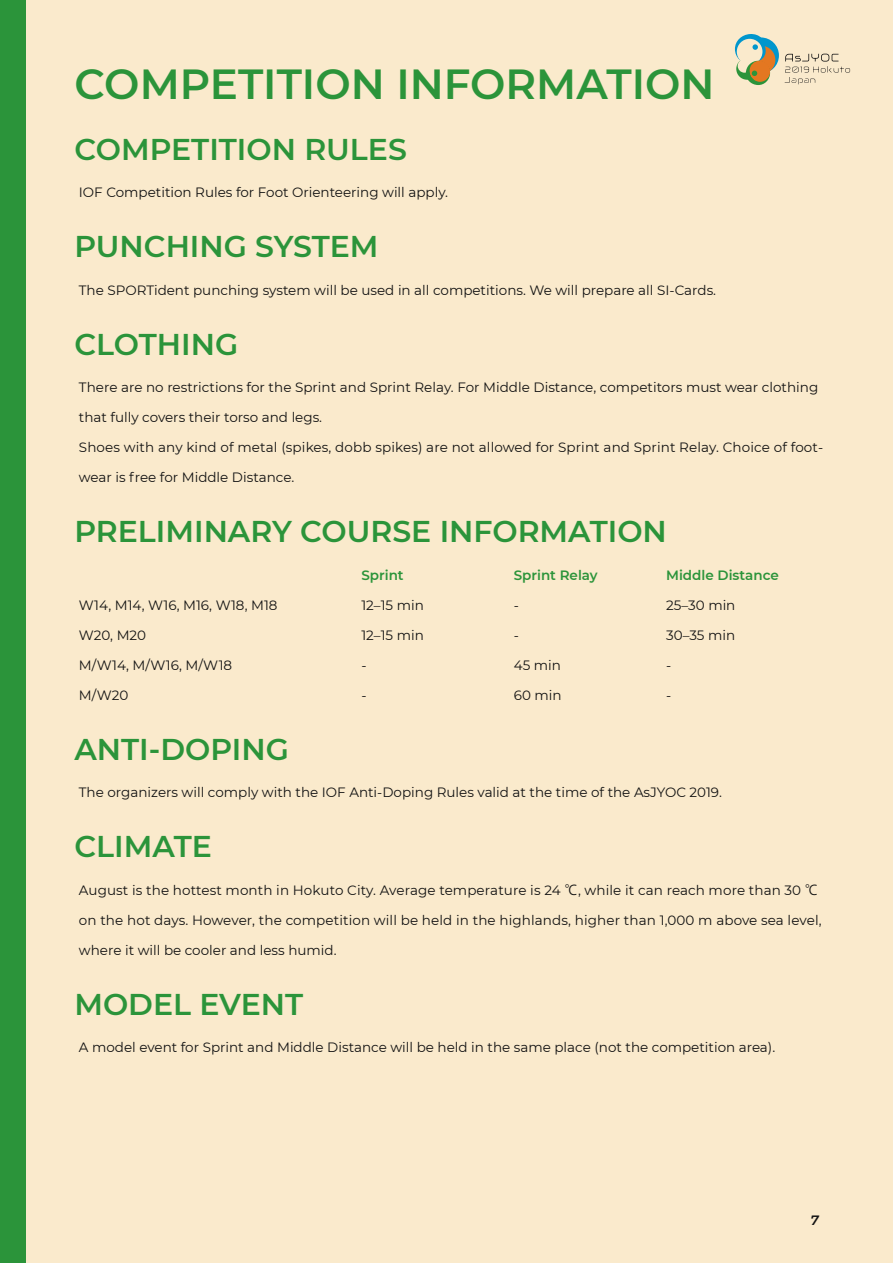
<style>
.page{position:relative;width:893px;height:1263px;background:#faeacc}
.page>*{position:absolute;margin:0;border:0;box-sizing:border-box;transform-origin:0 0}
.t1{font:600 42px "Montserrat";color:#2b943a}
.t2{font:600 30px "Montserrat";color:#2b943a}
.t3{font:13.5px "Montserrat";color:#121212}
.t4{font:600 13.5px "Montserrat";color:#2b943a}
.t5{font:italic 600 13.5px "Montserrat";color:#121212}
.s1{font-family:"Koz Go Pr 6 N"}
</style>
<div class="page">
<svg style="left:785px;top:54px;width:65px;height:30px"></svg>
<svg style="left:736px;top:58px;width:22px;height:22px"></svg>
<svg style="left:743px;top:37px;width:36px;height:36px"></svg>
<div style="left:747px;top:46px;width:28px;height:28px;background:#e47721;border-radius:50%"></div>
<div style="left:738px;top:59px;width:13px;height:14px;background:#faeacc;border-radius:50%"></div>
<svg style="left:746px;top:61px;width:24px;height:24px"></svg>
<svg style="left:750px;top:62px;width:20px;height:20px"></svg>
<div style="left:750px;top:61px;width:19px;height:19px;background:#d37721;border-radius:50%"></div>
<div style="left:750px;top:61px;width:20px;height:20px;background:#e47721;border-radius:50%"></div>
<div style="left:750px;top:62px;width:20px;height:19px;background:#e47721;border-radius:50%"></div>
<svg style="left:752px;top:71px;width:5px;height:5px"></svg>
<svg style="left:735px;top:34px;width:31px;height:30px"></svg>
<div style="left:0;top:0;width:26px;height:1263px;background:#2b943a"></div>
<h1 class="t1" style="left:74px;top:55px;width:641px">COMPETITION INFORMATION</h1>
<h2 class="t2" style="left:74px;top:128px;width:334px">COMPETITION RULES</h2>
<p class="t3" style="left:79px;top:183px;width:371px">IOF Competition Rules for Foot Orienteering will apply.</p>
<h2 class="t2" style="left:74px;top:225px;width:306px">PUNCHING SYSTEM</h2>
<p class="t3" style="left:79px;top:280px;width:639px">The SPORTident punching system will be used in all competitions. We will prepare all SI-Cards.</p>
<h2 class="t2" style="left:74px;top:323px;width:165px">CLOTHING</h2>
<p class="t3" style="left:79px;top:378px;width:741px">There are no restrictions for the Sprint and Sprint Relay. For Middle Distance, competitors must wear clothing</p>
<p class="t3" style="left:79px;top:408px;width:245px">that fully covers their torso and legs.</p>
<p class="t3" style="left:79px;top:438px;width:746px">Shoes with any kind of metal (spikes, dobb spikes) are not allowed for Sprint and Sprint Relay. Choice of foot-</p>
<p class="t3" style="left:79px;top:468px;width:217px">wear is free for Middle Distance.</p>
<h2 class="t2" style="left:74px;top:510px;width:594px">PRELIMINARY COURSE INFORMATION</h2>
<p class="t4" style="left:361px;top:565px;width:44px">Sprint</p>
<p class="t4" style="left:514px;top:565px;width:85px">Sprint Relay</p>
<p class="t4" style="left:666px;top:565px;width:114px">Middle Distance</p>
<p class="t3" style="left:79px;top:595px;width:200px">W14, M14, W16, M16, W18, M18</p>
<p class="t3" style="left:361px;top:595px;width:64px">12–15 min</p>
<p class="t3" style="left:514px;top:595px;width:7px">-</p>
<p class="t3" style="left:666px;top:595px;width:71px">25–30 min</p>
<p class="t3" style="left:79px;top:625px;width:69px">W20, M20</p>
<p class="t3" style="left:361px;top:625px;width:64px">12–15 min</p>
<p class="t3" style="left:514px;top:625px;width:7px">-</p>
<p class="t3" style="left:666px;top:625px;width:71px">30–35 min</p>
<p class="t3" style="left:79px;top:655px;width:155px">M/W14, M/W16, M/W18</p>
<p class="t3" style="left:361px;top:655px;width:7px">-</p>
<p class="t3" style="left:514px;top:655px;width:49px">45 min</p>
<p class="t3" style="left:666px;top:655px;width:7px">-</p>
<p class="t3" style="left:79px;top:685px;width:51px">M/W20</p>
<p class="t3" style="left:361px;top:685px;width:7px">-</p>
<p class="t3" style="left:514px;top:685px;width:49px">60 min</p>
<p class="t3" style="left:666px;top:685px;width:7px">-</p>
<h2 class="t2" style="left:74px;top:728px;width:216px">ANTI-DOPING</h2>
<p class="t3" style="left:79px;top:783px;width:644px">The organizers will comply with the IOF Anti-Doping Rules valid at the time of the AsJYOC 2019.</p>
<h2 class="t2" style="left:74px;top:825px;width:139px">CLIMATE</h2>
<p class="t3" style="left:79px;top:880px;width:741px">August is the hottest month in Hokuto City. Average temperature is 24 <span class="s1">℃</span>, while it can reach more than 30 <span class="s1">℃</span></p>
<p class="t3" style="left:79px;top:910px;width:744px">on the hot days. However, the competition will be held in the highlands, higher than 1,000 m above sea level,</p>
<p class="t3" style="left:79px;top:940px;width:259px">where it will be cooler and less humid.</p>
<h2 class="t2" style="left:74px;top:983px;width:230px">MODEL EVENT</h2>
<p class="t3" style="left:79px;top:1038px;width:698px">A model event for Sprint and Middle Distance will be held in the same place (not the competition area).</p>
<p class="t5" style="left:810px;top:1211px;width:10px">7</p>
</div>
